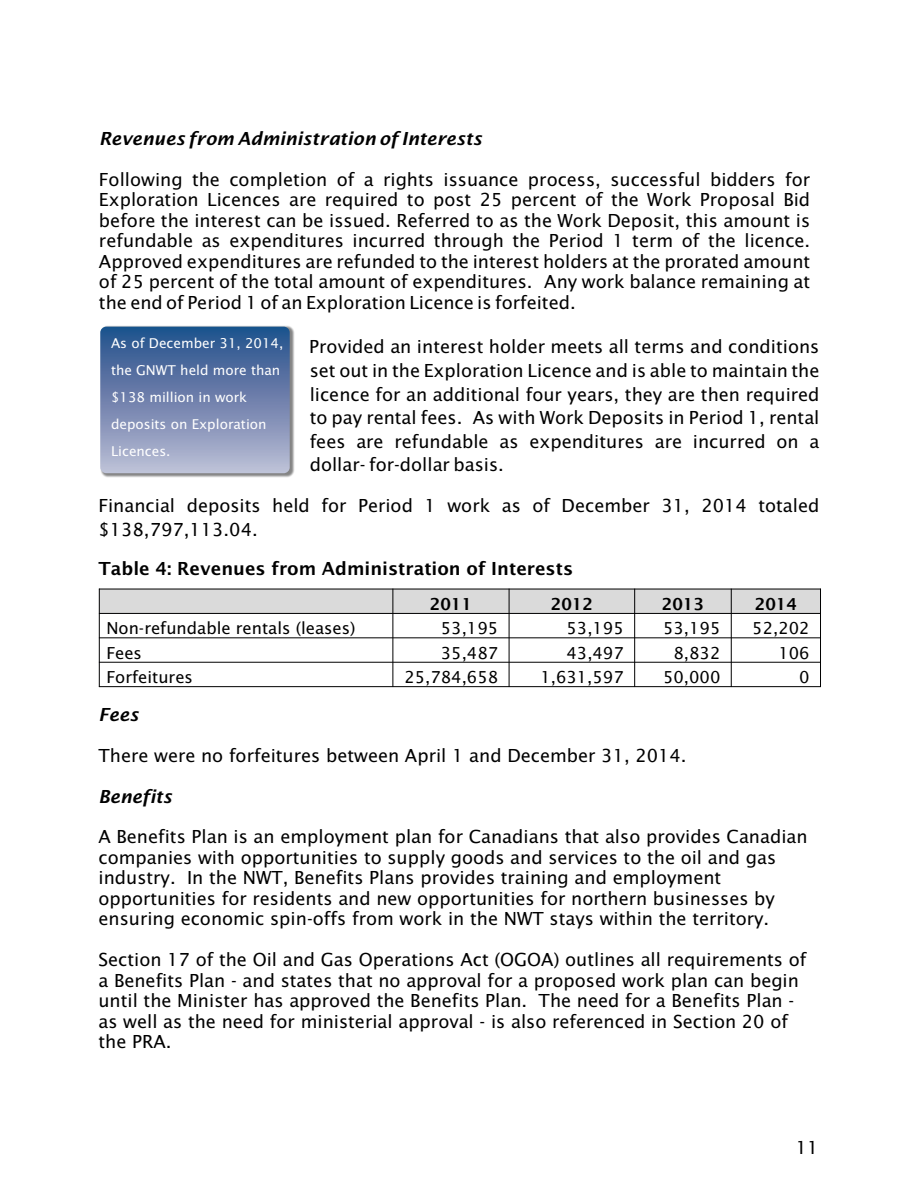
<style>
.page{position:relative;width:918px;height:1188px;background:#fff}
.page>*{position:absolute;margin:0;border:0;box-sizing:border-box;transform-origin:0 0}
.t1{font:18px/20.5px "Lucida Sans";color:#000}
.t2{font:italic 600 18px "Lucida Sans";color:#000}
.t3{font:600 18px "Lucida Sans";color:#000}
.t4{font:16.5px "Lucida Sans";color:#000}
.t5{font:600 16.5px "Lucida Sans";color:#000}
.t6{font:13.5px/26.8px "Lucida Sans";color:#fff}
</style>
<div class="page">
<div style="left:99px;top:589px;width:294px;height:24px;background:#dadada"></div>
<div style="left:393px;top:589px;width:116px;height:24px;background:#dadada"></div>
<div style="left:509px;top:589px;width:126px;height:24px;background:#dadada"></div>
<div style="left:635px;top:589px;width:96px;height:24px;background:#dadada"></div>
<div style="left:731px;top:589px;width:90px;height:24px;background:#dadada"></div>
<hr style="left:99px;top:589px;width:1px;height:98px;background:#000001">
<hr style="left:393px;top:589px;width:1px;height:98px;background:#000001">
<hr style="left:509px;top:589px;width:1px;height:98px;background:#000001">
<hr style="left:634px;top:589px;width:1px;height:98px;background:#000001">
<hr style="left:731px;top:589px;width:1px;height:98px;background:#000001">
<hr style="left:820px;top:589px;width:1px;height:98px;background:#000001">
<hr style="left:99px;top:686px;width:722px;height:1px;background:#000001">
<hr style="left:99px;top:662px;width:722px;height:1px;background:#000001">
<hr style="left:99px;top:637px;width:722px;height:1px;background:#000001">
<hr style="left:99px;top:613px;width:722px;height:1px;background:#000001">
<hr style="left:99px;top:589px;width:722px;height:1px;background:#000001">
<div style="left:99px;top:325px;width:195px;height:153px;background:#000;opacity:.49"></div>
<div style="left:100px;top:327px;width:190px;height:146px;background:linear-gradient(to bottom,#214d89,#bdbbd4);border-radius:6px"></div>
<p class="t2" style="left:99px;top:131px;width:384px">Revenues from Administration of Interests</p>
<p class="t1" style="left:99px;top:170px;width:713px;text-align:justify">Following the completion of a rights issuance process, successful bidders for Exploration Licences are required to post 25 percent of the Work Proposal Bid before the interest can be issued. Referred to as the Work Deposit, this amount is refundable as expenditures incurred through the Period 1 term of the licence.<br>Approved expenditures are refunded to the interest holders at the prorated amount of 25 percent of the total amount of expenditures. Any work balance remaining at the end of Period 1 of an Exploration Licence is forfeited.</p>
<p class="t6" style="left:111px;top:331px;width:174px">As of December 31, 2014, the GNWT held more than $138 million in work deposits on Exploration<br>Licences.</p>
<p class="t1" style="left:309px;top:337px;width:512px;line-height:23.5px;text-align:justify">Provided an interest holder meets all terms and conditions set out in the Exploration Licence and is able to maintain the licence for an additional four years, they are then required to pay rental fees. As with Work Deposits in Period 1, rental fees are refundable as expenditures are incurred on a dollar- for-dollar basis.</p>
<p class="t1" style="left:98px;top:495px;width:723px;line-height:23.5px">Financial deposits held for Period 1 work as of December 31, 2014 totaled $138,797,113.04.</p>
<p class="t3" style="left:98px;top:561px;width:476px">Table 4: Revenues from Administration of Interests</p>
<p class="t5" style="left:430px;top:597px;width:44px">2011</p>
<p class="t5" style="left:551px;top:597px;width:44px">2012</p>
<p class="t5" style="left:662px;top:597px;width:44px">2013</p>
<p class="t5" style="left:755px;top:597px;width:44px">2014</p>
<p class="t4" style="left:106px;top:622px;width:251px">Non-refundable rentals (leases)</p>
<p class="t4" style="left:441px;top:622px;width:59px">53,195</p>
<p class="t4" style="left:566px;top:622px;width:59px">53,195</p>
<p class="t4" style="left:663px;top:622px;width:59px">53,195</p>
<p class="t4" style="left:752px;top:622px;width:59px">52,202</p>
<p class="t4" style="left:106px;top:646px;width:37px">Fees</p>
<p class="t4" style="left:441px;top:646px;width:59px">35,487</p>
<p class="t4" style="left:566px;top:646px;width:59px">43,497</p>
<p class="t4" style="left:674px;top:646px;width:48px">8,832</p>
<p class="t4" style="left:778px;top:646px;width:33px">106</p>
<p class="t4" style="left:106px;top:670px;width:88px">Forfeitures</p>
<p class="t4" style="left:404px;top:670px;width:95px">25,784,658</p>
<p class="t4" style="left:540px;top:670px;width:85px">1,631,597</p>
<p class="t4" style="left:663px;top:670px;width:59px">50,000</p>
<p class="t4" style="left:799px;top:670px;width:12px">0</p>
<p class="t2" style="left:98px;top:707px;width:42px">Fees</p>
<p class="t1" style="left:98px;top:746px;width:590px">There were no forfeitures between April 1 and December 31, 2014.</p>
<p class="t2" style="left:98px;top:789px;width:75px">Benefits</p>
<p class="t1" style="left:98px;top:828px;width:711px">A Benefits Plan is an employment plan for Canadians that also provides Canadian companies with opportunities to supply goods and services to the oil and gas industry. In the NWT, Benefits Plans provides training and employment opportunities for residents and new opportunities for northern businesses by ensuring economic spin-offs from work in the NWT stays within the territory.</p>
<p class="t1" style="left:98px;top:951px;width:709px">Section 17 of the Oil and Gas Operations Act (OGOA) outlines all requirements of a Benefits Plan - and states that no approval for a proposed work plan can begin until the Minister has approved the Benefits Plan. The need for a Benefits Plan - as well as the need for ministerial approval - is also referenced in Section 20 of the PRA.</p>
<p class="t1" style="left:796px;top:1139px;width:24px">11</p>
</div>
